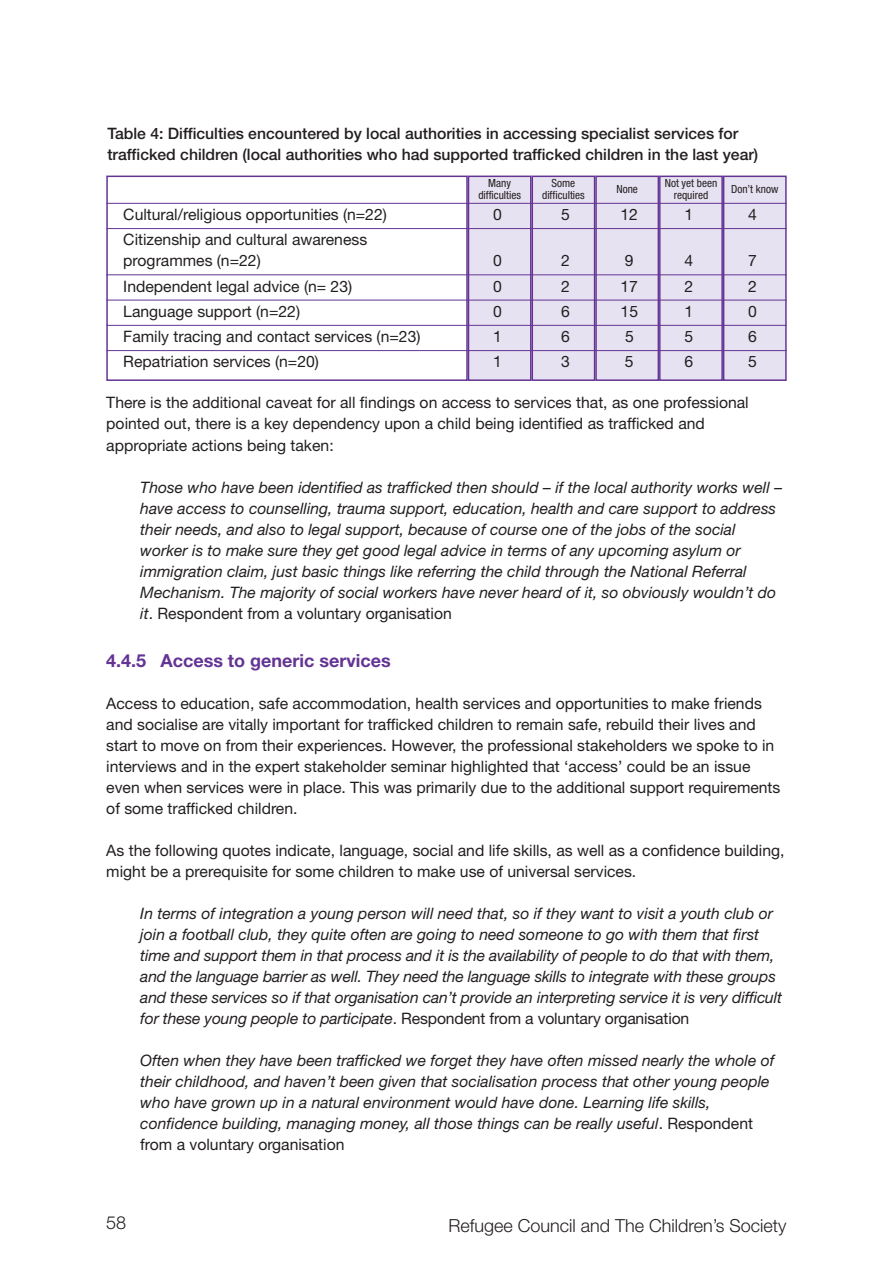
<style>
.page{position:relative;width:893px;height:1263px;background:#fff}
.page>*{position:absolute;margin:0;border:0;box-sizing:border-box;transform-origin:0 0}
.t1{font:300 18px "Helvetica Neue";color:#231f20}
.t2{font:700 18px "Helvetica Neue";color:#633494}
.t3{font:italic 15.75px/21px "Helvetica Neue";color:#231f20}
.t4{font:15.75px/21px "Helvetica Neue";color:#231f20}
.t5{font:500 15.75px/21px "Helvetica Neue";color:#231f20}
.t6{font:condensed 11.25px/12px "Helvetica Neue";color:#231f20;text-align:center}
.s1{font-style:normal}
</style>
<div class="page">
<div style="left:106px;top:176px;width:362px;height:205px;border:2px solid #633494"></div>
<div style="left:469px;top:177px;width:61px;height:202px;background:#e7e2f1"></div>
<div style="left:468px;top:176px;width:63px;height:205px;border:2px solid #633494"></div>
<div style="left:533px;top:177px;width:61px;height:202px;background:#e7e2f1"></div>
<div style="left:531px;top:176px;width:64px;height:205px;border:2px solid #633494"></div>
<div style="left:597px;top:177px;width:61px;height:202px;background:#e7e2f1"></div>
<div style="left:595px;top:176px;width:64px;height:205px;border:2px solid #633494"></div>
<div style="left:661px;top:177px;width:60px;height:202px;background:#e7e2f1"></div>
<div style="left:659px;top:176px;width:64px;height:205px;border:2px solid #633494"></div>
<div style="left:724px;top:177px;width:61px;height:202px;background:#e7e2f1"></div>
<div style="left:723px;top:176px;width:64px;height:205px;border:2px solid #633494"></div>
<hr style="left:106px;top:203px;width:681px;height:1px;background:#633494">
<hr style="left:106px;top:228px;width:681px;height:1px;background:#633494">
<hr style="left:106px;top:274px;width:681px;height:1px;background:#633494">
<hr style="left:106px;top:300px;width:681px;height:1px;background:#633494">
<hr style="left:106px;top:325px;width:681px;height:1px;background:#633494">
<hr style="left:106px;top:350px;width:681px;height:1px;background:#633494">
<p class="t5" style="left:107px;top:124px;width:652px">Table 4: Difficulties encountered by local authorities in accessing specialist services for trafficked children (local authorities who had supported trafficked children in the last year)</p>
<p class="t6" style="left:478px;top:178px;width:44px">Many difficulties</p>
<p class="t6" style="left:542px;top:178px;width:44px">Some difficulties</p>
<p class="t6" style="left:616px;top:184px;width:23px">None</p>
<p class="t6" style="left:665px;top:178px;width:54px">Not yet been required</p>
<p class="t6" style="left:731px;top:184px;width:49px">Don’t know</p>
<p class="t4" style="left:123px;top:205px;width:265px">Cultural/religious opportunities (n=22)</p>
<p class="t4" style="left:493px;top:205px;width:10px">0</p>
<p class="t4" style="left:561px;top:205px;width:10px">5</p>
<p class="t4" style="left:621px;top:205px;width:19px">12</p>
<p class="t4" style="left:684px;top:205px;width:10px">1</p>
<p class="t4" style="left:748px;top:205px;width:10px">4</p>
<p class="t4" style="left:123px;top:231px;width:245px">Citizenship and cultural awareness programmes (n=22)</p>
<p class="t4" style="left:493px;top:252px;width:10px">0</p>
<p class="t4" style="left:561px;top:252px;width:10px">2</p>
<p class="t4" style="left:625px;top:252px;width:10px">9</p>
<p class="t4" style="left:684px;top:252px;width:10px">4</p>
<p class="t4" style="left:748px;top:252px;width:10px">7</p>
<p class="t4" style="left:123px;top:277px;width:230px">Independent legal advice (n= 23)</p>
<p class="t4" style="left:493px;top:277px;width:10px">0</p>
<p class="t4" style="left:561px;top:277px;width:10px">2</p>
<p class="t4" style="left:620px;top:277px;width:19px">17</p>
<p class="t4" style="left:684px;top:277px;width:10px">2</p>
<p class="t4" style="left:748px;top:277px;width:10px">2</p>
<p class="t4" style="left:123px;top:302px;width:178px">Language support (n=22)</p>
<p class="t4" style="left:493px;top:302px;width:10px">0</p>
<p class="t4" style="left:561px;top:302px;width:10px">6</p>
<p class="t4" style="left:621px;top:302px;width:19px">15</p>
<p class="t4" style="left:684px;top:302px;width:10px">1</p>
<p class="t4" style="left:748px;top:302px;width:10px">0</p>
<p class="t4" style="left:123px;top:327px;width:299px">Family tracing and contact services (n=23)</p>
<p class="t4" style="left:493px;top:327px;width:10px">1</p>
<p class="t4" style="left:561px;top:327px;width:10px">6</p>
<p class="t4" style="left:625px;top:327px;width:10px">5</p>
<p class="t4" style="left:684px;top:327px;width:10px">5</p>
<p class="t4" style="left:748px;top:327px;width:10px">6</p>
<p class="t4" style="left:123px;top:353px;width:197px">Repatriation services (n=20)</p>
<p class="t4" style="left:493px;top:353px;width:10px">1</p>
<p class="t4" style="left:561px;top:353px;width:10px">3</p>
<p class="t4" style="left:625px;top:353px;width:10px">5</p>
<p class="t4" style="left:684px;top:353px;width:10px">6</p>
<p class="t4" style="left:748px;top:353px;width:10px">5</p>
<p class="t4" style="left:106px;top:394px;width:644px">There is the additional caveat for all findings on access to services that, as one professional pointed out, there is a key dependency upon a child being identified as trafficked and appropriate actions being taken:</p>
<p class="t3" style="left:140px;top:478px;width:643px">Those who have been identified as trafficked then should – if the local authority works well – have access to counselling, trauma support, education, health and care support to address their needs, and also to legal support, because of course one of the jobs of the social worker is to make sure they get good legal advice in terms of any upcoming asylum or immigration claim, just basic things like referring the child through the National Referral Mechanism. The majority of social workers have never heard of it, so obviously wouldn’t do it<span class="s1">. Respondent from a voluntary organisation</span></p>
<p class="t2" style="left:106px;top:654px;width:286px">4.4.5 Access to generic services</p>
<p class="t4" style="left:106px;top:694px;width:676px">Access to education, safe accommodation, health services and opportunities to make friends and socialise are vitally important for trafficked children to remain safe, rebuild their lives and start to move on from their experiences. However, the professional stakeholders we spoke to in interviews and in the expert stakeholder seminar highlighted that ‘access’ could be an issue even when services were in place. This was primarily due to the additional support requirements of some trafficked children.</p>
<p class="t4" style="left:106px;top:841px;width:680px">As the following quotes indicate, language, social and life skills, as well as a confidence building, might be a prerequisite for some children to make use of universal services.</p>
<p class="t3" style="left:140px;top:904px;width:643px">In terms of integration a young person will need that, so if they want to visit a youth club or join a football club, they quite often are going to need someone to go with them that first time and support them in that process and it is the availability of people to do that with them, and the language barrier as well. They need the language skills to integrate with these groups and these services so if that organisation can’t provide an interpreting service it is very difficult for these young people to participate<span class="s1">. Respondent from a voluntary organisation</span></p>
<p class="t3" style="left:140px;top:1051px;width:636px">Often when they have been trafficked we forget they have often missed nearly the whole of their childhood, and haven’t been given that socialisation process that other young people who have grown up in a natural environment would have done. Learning life skills, confidence building, managing money, all those things can be really useful<span class="s1">. Respondent from a voluntary organisation</span></p>
<p class="t1" style="left:106px;top:1216px;width:22px">58</p>
<p class="t1" style="left:448px;top:1219px;width:340px">Refugee Council and The Children’s Society</p>
</div>
